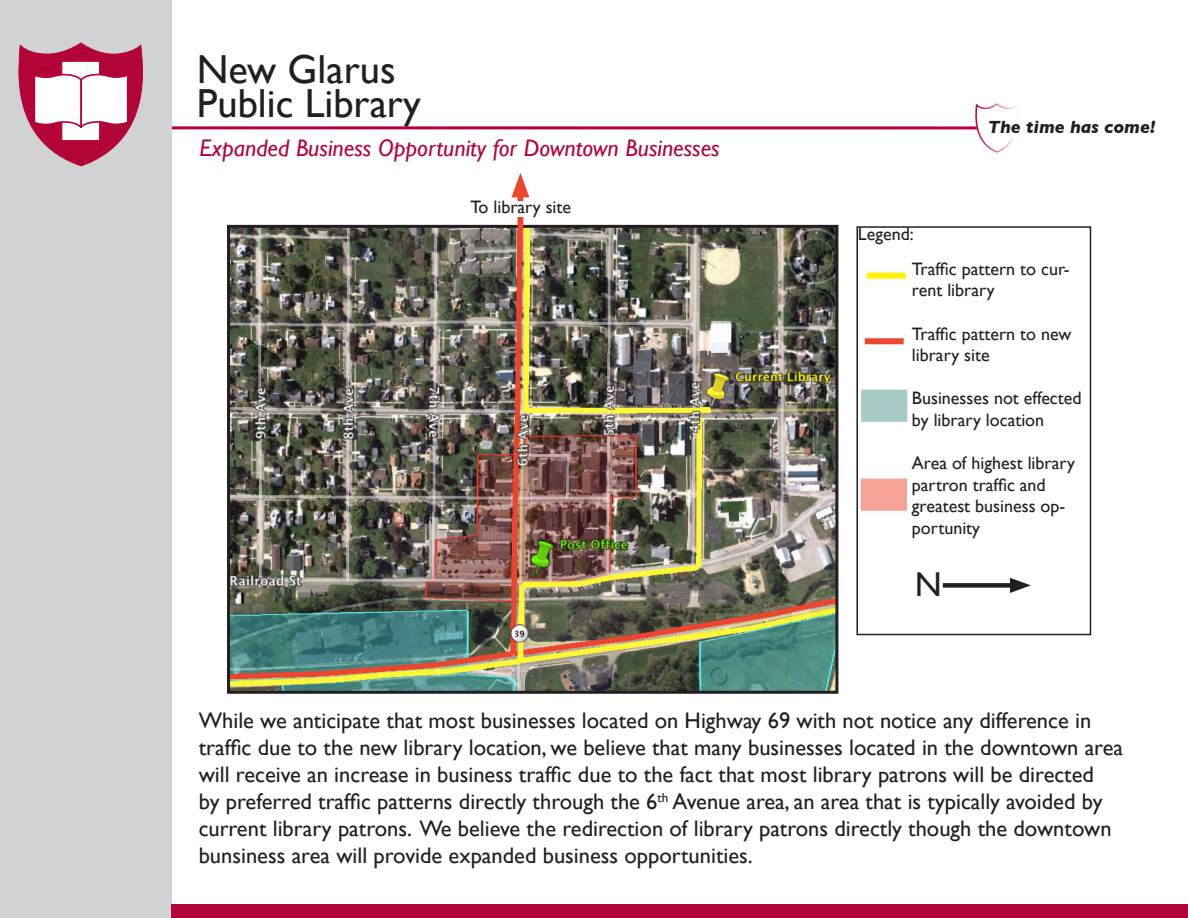
<style>
.page{position:relative;width:1188px;height:918px;background:#fff}
.page>*{position:absolute;margin:0;border:0;box-sizing:border-box;transform-origin:0 0}
.t1{font:40.5px/33.8px "Gill Sans";color:#231f20}
.t2{font:34.5px "Gill Sans";color:#231f20}
.t3{font:italic 24px "Gill Sans";color:#b30437}
.t4{font:22.5px/27px "Gill Sans";color:#231f20}
.t5{font:18px/21.6px "Gill Sans";color:#231f20}
.t6{font:italic 700 18px "Gill Sans";color:#231f20}
</style>
<div class="page">
<div style="left:0;top:0;width:172px;height:918px;background:#d1d2d4"></div>
<svg style="left:18px;top:43px;width:125px;height:123px"></svg>
<hr style="left:172px;top:126px;width:805px;height:3px;background:#b30437">
<div style="left:172px;top:904px;width:1016px;height:14px;background:#b30437"></div>
<svg style="left:974px;top:103px;width:43px;height:50px"></svg>
<div style="left:988px;top:120px;width:172px;height:18px;background:#fff"></div>
<div style="left:856px;top:226px;width:235px;height:409px;border:2px solid #231f20"></div>
<div style="left:867px;top:273px;width:39px;height:6px;background:#fff101"></div>
<div style="left:865px;top:338px;width:39px;height:6px;background:#ed462f"></div>
<div style="left:861px;top:390px;width:46px;height:32px;background:#a8cac4"></div>
<div style="left:861px;top:479px;width:46px;height:32px;background:#f6a297"></div>
<div style="left:943px;top:583px;width:75px;height:5px;background:#231f20"></div>
<svg style="left:1010px;top:578px;width:21px;height:15px"></svg>
<img style="left:231px;top:229px;width:603px;height:461px">
<div style="left:227px;top:225px;width:611px;height:469px;border:3px solid #231f20"></div>
<div style="left:518px;top:187px;width:5px;height:42px;background:#ed462f"></div>
<svg style="left:511px;top:173px;width:18px;height:24px"></svg>
<div style="left:470px;top:201px;width:102px;height:16px;background:#fff"></div>
<h1 class="t1" style="left:197px;top:52px;width:225px">New Glarus<br>Public Library</h1>
<p class="t3" style="left:200px;top:134px;width:522px">Expanded Business Opportunity for Downtown Businesses</p>
<p class="t5" style="left:470px;top:196px;width:102px">To library site</p>
<p class="t6" style="left:988px;top:117px;width:169px">The time has come!</p>
<p class="t5" style="left:858px;top:223px;width:57px">Legend:</p>
<p class="t5" style="left:912px;top:258px;width:159px">Traffic pattern to cur&shy;rent library</p>
<p class="t5" style="left:912px;top:322px;width:161px">Traffic pattern to new library site</p>
<p class="t5" style="left:912px;top:387px;width:171px">Businesses not effected by library location</p>
<p class="t5" style="left:912px;top:452px;width:164px">Area of highest library partron traffic and</p>
<p class="t5" style="left:912px;top:495px;width:155px">greatest business op&shy;portunity</p>
<p class="t2" style="left:915px;top:564px;width:28px">N</p>
<p class="t4" style="left:199px;top:707px;width:926px">While we anticipate that most businesses located on Highway 69 with not notice any difference in traffic due to the new library location, we believe that many businesses located in the downtown area will receive an increase in business traffic due to the fact that most library patrons will be directed<br>by preferred traffic patterns directly through the 6<sup>th</sup> Avenue area, an area that is typically avoided by current library patrons. We believe the redirection of library patrons directly though the downtown bunsiness area will provide expanded business opportunities.</p>
</div>
